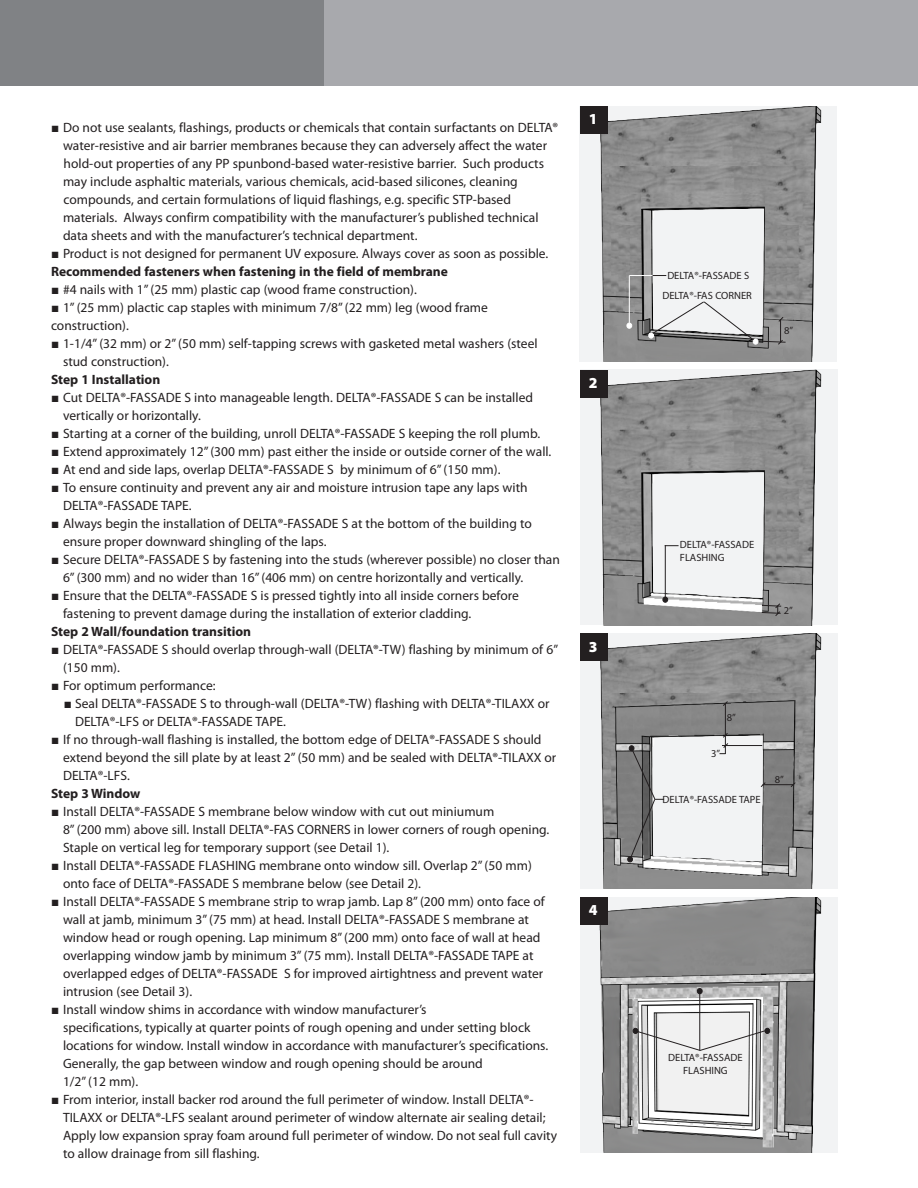
<style>
.page{position:relative;width:918px;height:1188px;background:#fff}
.page>*{position:absolute;margin:0;border:0;box-sizing:border-box;transform-origin:0 0}
.t1{font:900 15.3px "Myriad Pro Doerken";color:#fff}
.t2{font:13.5px/18px "Myriad Pro Doerken";color:#231f20}
.t3{font:700 13.5px "Myriad Pro Doerken";color:#231f20}
.t4{font:10.5px/12.6px "Myriad Pro Doerken";color:#231f20;text-align:center}
.s1{font-family:"Bookman Old Style"}
</style>
<div class="page">
<div style="left:580px;top:898px;width:257px;height:255px;background:#f2f3f4"></div>
<div style="left:580px;top:634px;width:257px;height:255px;background:#f2f3f4"></div>
<div style="left:580px;top:370px;width:257px;height:255px;background:#f2f3f4"></div>
<div style="left:579px;top:106px;width:258px;height:255px;background:#f2f3f4"></div>
<div style="left:310px;top:0;width:608px;height:85px;background:#a8a9ad"></div>
<div style="left:0;top:0;width:324px;height:85px;background:#808285"></div>
<img style="left:600px;top:106px;width:221px;height:255px">
<div style="left:580px;top:106px;width:27px;height:28px;background:#231f20"></div>
<svg style="left:649px;top:301px;width:137px;height:44px"></svg>
<svg style="left:627px;top:323px;width:5px;height:5px"></svg>
<hr style="left:629px;top:276px;width:1px;height:47px;background:#fff">
<svg style="left:629px;top:275px;width:37px;height:1px"></svg>
<img style="left:599px;top:370px;width:223px;height:255px">
<div style="left:580px;top:370px;width:27px;height:27px;background:#231f20"></div>
<hr style="left:665px;top:545px;width:1px;height:56px;background:#231f20">
<svg style="left:665px;top:545px;width:14px;height:1px"></svg>
<svg style="left:663px;top:597px;width:5px;height:5px"></svg>
<svg style="left:761px;top:603px;width:21px;height:14px"></svg>
<img style="left:600px;top:634px;width:221px;height:255px">
<svg style="left:628px;top:746px;width:36px;height:116px"></svg>
<div style="left:580px;top:634px;width:27px;height:27px;background:#231f20"></div>
<img style="left:599px;top:897px;width:223px;height:255px">
<hr style="left:725px;top:703px;width:1px;height:51px;background:#231f20">
<svg style="left:722px;top:700px;width:7px;height:7px"></svg>
<svg style="left:790px;top:782px;width:6px;height:6px"></svg>
<svg style="left:760px;top:782px;width:6px;height:6px"></svg>
<hr style="left:763px;top:784px;width:30px;height:1px;background:#231f20">
<svg style="left:697px;top:988px;width:5px;height:6px"></svg>
<svg style="left:633px;top:1028px;width:137px;height:24px"></svg>
<hr style="left:699px;top:992px;width:1px;height:59px;background:#231f20">
<div style="left:580px;top:897px;width:27px;height:28px;background:#231f20"></div>
<hr style="left:722px;top:745px;width:40px;height:1px;background:#231f20">
<svg style="left:720px;top:732px;width:9px;height:22px"></svg>
<p class="t2" style="left:63px;top:118px;width:497px;text-indent:-12px"><span class="s1">■</span> Do not use sealants, flashings, products or chemicals that contain surfactants on DELTA® water-resistive and air barrier membranes because they can adversely affect the water hold-out properties of any PP spunbond-based water-resistive barrier. Such products may include asphaltic materials, various chemicals, acid-based silicones, cleaning compounds, and certain formulations of liquid flashings, e.g. specific STP-based materials. Always confirm compatibility with the manufacturer’s published technical data sheets and with the manufacturer’s technical department.</p>
<p class="t2" style="left:51px;top:244px;width:499px"><span class="s1">■</span> Product is not designed for permanent UV exposure. Always cover as soon as possible.</p>
<p class="t3" style="left:51px;top:262px;width:398px">Recommended fasteners when fastening in the field of membrane</p>
<p class="t2" style="left:51px;top:280px;width:367px"><span class="s1">■</span> #4 nails with 1” (25 mm) plastic cap (wood frame construction).</p>
<p class="t2" style="left:51px;top:298px;width:438px"><span class="s1">■</span> 1” (25 mm) plactic cap staples with minimum 7/8” (22 mm) leg (wood frame construction).</p>
<p class="t2" style="left:63px;top:334px;width:476px;text-indent:-12px"><span class="s1">■</span> 1-1/4” (32 mm) or 2” (50 mm) self-tapping screws with gasketed metal washers (steel stud construction).</p>
<p class="t3" style="left:51px;top:370px;width:111px">Step 1 Installation</p>
<p class="t2" style="left:63px;top:388px;width:472px;text-indent:-12px"><span class="s1">■</span> Cut DELTA®-FASSADE S into manageable length. DELTA®-FASSADE S can be installed vertically or horizontally.</p>
<p class="t2" style="left:51px;top:424px;width:491px"><span class="s1">■</span> Starting at a corner of the building, unroll DELTA®-FASSADE S keeping the roll plumb.</p>
<p class="t2" style="left:51px;top:442px;width:502px"><span class="s1">■</span> Extend approximately 12” (300 mm) past either the inside or outside corner of the wall.</p>
<p class="t2" style="left:51px;top:460px;width:451px"><span class="s1">■</span> At end and side laps, overlap DELTA®-FASSADE S by minimum of 6” (150 mm).</p>
<p class="t2" style="left:63px;top:478px;width:466px;text-indent:-12px"><span class="s1">■</span> To ensure continuity and prevent any air and moisture intrusion tape any laps with<br>DELTA®-FASSADE TAPE.</p>
<p class="t2" style="left:63px;top:514px;width:470px;text-indent:-12px"><span class="s1">■</span> Always begin the installation of DELTA®-FASSADE S at the bottom of the building to ensure proper downward shingling of the laps.</p>
<p class="t2" style="left:63px;top:550px;width:498px;text-indent:-12px"><span class="s1">■</span> Secure DELTA®-FASSADE S by fastening into the studs (wherever possible) no closer than<br>6” (300 mm) and no wider than 16” (406 mm) on centre horizontally and vertically.</p>
<p class="t2" style="left:63px;top:586px;width:457px;text-indent:-12px"><span class="s1">■</span> Ensure that the DELTA®-FASSADE S is pressed tightly into all inside corners before fastening to prevent damage during the installation of exterior cladding.</p>
<p class="t3" style="left:51px;top:622px;width:202px">Step 2 Wall/foundation transition</p>
<p class="t2" style="left:63px;top:640px;width:497px;text-indent:-12px"><span class="s1">■</span> DELTA®-FASSADE S should overlap through-wall (DELTA®-TW) flashing by minimum of 6” (150 mm).</p>
<p class="t2" style="left:51px;top:676px;width:166px"><span class="s1">■</span> For optimum performance:</p>
<p class="t2" style="left:75px;top:694px;width:476px;text-indent:-11px"><span class="s1">■</span> Seal DELTA®-FASSADE S to through-wall (DELTA®-TW) flashing with DELTA®-TILAXX or<br>DELTA®-LFS or DELTA®-FASSADE TAPE.</p>
<p class="t2" style="left:63px;top:730px;width:495px;text-indent:-12px"><span class="s1">■</span> If no through-wall flashing is installed, the bottom edge of DELTA®-FASSADE S should extend beyond the sill plate by at least 2” (50 mm) and be sealed with DELTA®-TILAXX or<br>DELTA®-LFS.</p>
<p class="t3" style="left:51px;top:784px;width:91px">Step 3 Window</p>
<p class="t2" style="left:63px;top:802px;width:488px;text-indent:-12px"><span class="s1">■</span> Install DELTA®-FASSADE S membrane below window with cut out miniumum<br>8” (200 mm) above sill. Install DELTA®-FAS CORNERS in lower corners of rough opening.<br>Staple on vertical leg for temporary support (see Detail 1).</p>
<p class="t2" style="left:63px;top:856px;width:470px;text-indent:-12px"><span class="s1">■</span> Install DELTA®-FASSADE FLASHING membrane onto window sill. Overlap 2” (50 mm) onto face of DELTA®-FASSADE S membrane below (see Detail 2).</p>
<p class="t2" style="left:63px;top:892px;width:483px;text-indent:-12px"><span class="s1">■</span> Install DELTA®-FASSADE S membrane strip to wrap jamb. Lap 8” (200 mm) onto face of wall at jamb, minimum 3” (75 mm) at head. Install DELTA®-FASSADE S membrane at window head or rough opening. Lap minimum 8” (200 mm) onto face of wall at head overlapping window jamb by minimum 3” (75 mm). Install DELTA®-FASSADE TAPE at overlapped edges of DELTA®-FASSADE S for improved airtightness and prevent water intrusion (see Detail 3).</p>
<p class="t2" style="left:63px;top:1000px;width:487px;text-indent:-12px"><span class="s1">■</span> Install window shims in accordance with window manufacturer’s<br>specifications, typically at quarter points of rough opening and under setting block locations for window. Install window in accordance with manufacturer’s specifications.<br>Generally, the gap between window and rough opening should be around<br>1/2” (12 mm).</p>
<p class="t2" style="left:63px;top:1090px;width:496px;text-indent:-12px"><span class="s1">■</span> From interior, install backer rod around the full perimeter of window. Install DELTA®- TILAXX or DELTA®-LFS sealant around perimeter of window alternate air sealing detail; Apply low expansion spray foam around full perimeter of window. Do not seal full cavity to allow drainage from sill flashing.</p>
<p class="t1" style="left:589px;top:109px;width:10px">1</p>
<p class="t1" style="left:589px;top:372px;width:10px">2</p>
<p class="t1" style="left:589px;top:636px;width:10px">3</p>
<p class="t1" style="left:589px;top:900px;width:10px">4</p>
<p class="t4" style="left:667px;top:269px;width:83px">DELTA®-FASSADE S</p>
<p class="t4" style="left:662px;top:289px;width:91px">DELTA®-FAS CORNER</p>
<p class="t4" style="left:784px;top:324px;width:11px">8”</p>
<p class="t4" style="left:680px;top:538px;width:76px">DELTA®-FASSADE</p>
<p class="t4" style="left:680px;top:551px;width:46px">FLASHING</p>
<p class="t4" style="left:784px;top:604px;width:11px">2”</p>
<p class="t4" style="left:727px;top:711px;width:11px">8”</p>
<p class="t4" style="left:711px;top:747px;width:11px">3”</p>
<p class="t4" style="left:663px;top:793px;width:99px">DELTA®-FASSADE TAPE</p>
<p class="t4" style="left:775px;top:773px;width:11px">8”</p>
<p class="t4" style="left:668px;top:1051px;width:76px">DELTA®-FASSADE<br>FLASHING</p>
</div>
